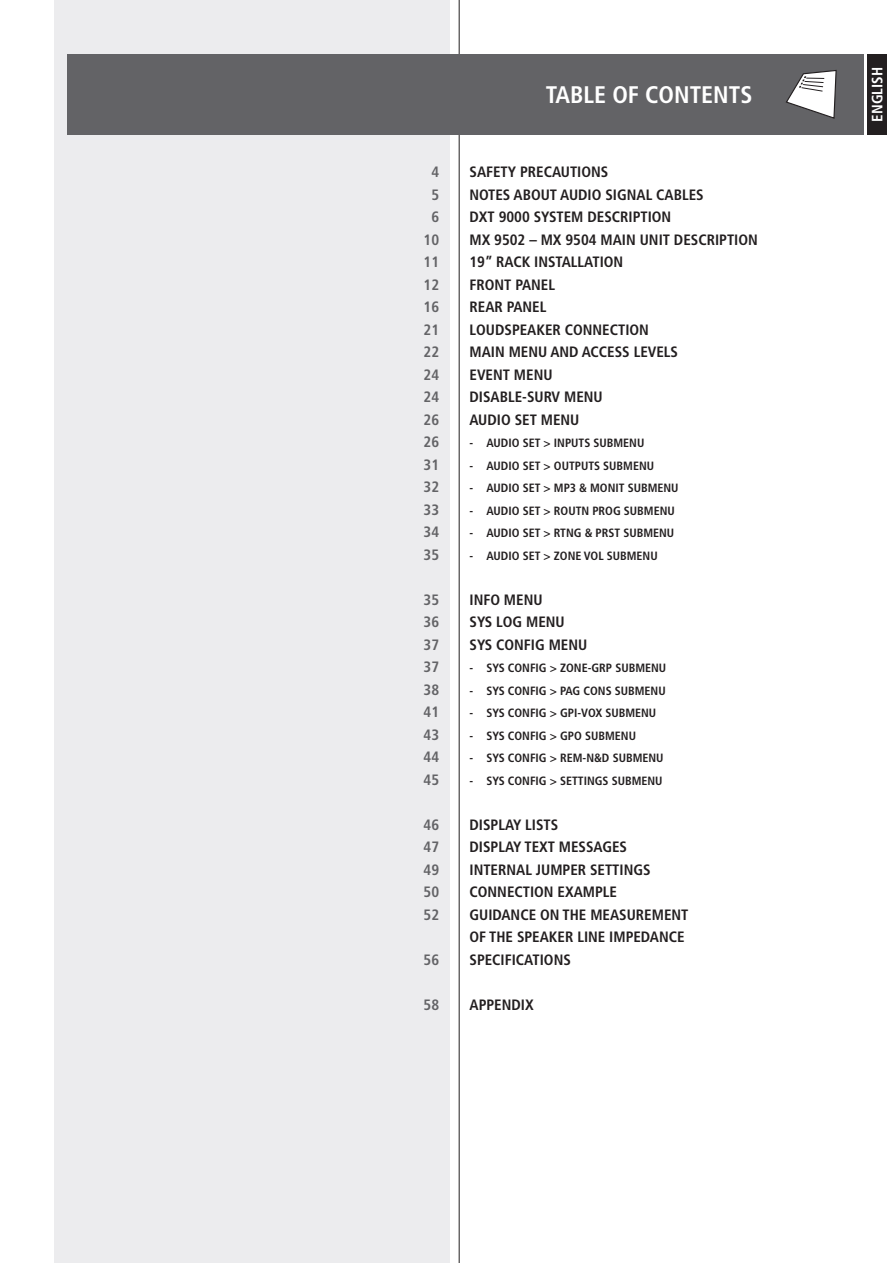
<style>
.page{position:relative;width:893px;height:1263px;background:#fff}
.page>*{position:absolute;margin:0;border:0;box-sizing:border-box;transform-origin:0 0}
.t1{font:700 condensed 24px "Frutiger LT Std";color:#fff}
.t2{font:700 condensed 15px/22.5px "Frutiger LT Std";color:#231f20}
.t3{font:700 condensed 15px/22.5px "Frutiger LT Std";color:#636366;text-align:justify}
.t4{font:700 condensed 15px "Frutiger LT Std";color:#fff}
.t5{font:700 condensed 12px "Frutiger LT Std";color:#231f20}
</style>
<div class="page">
<div style="left:54px;top:0;width:396px;height:1263px;background:#ececee"></div>
<hr style="left:459px;top:0;width:1px;height:1263px;background:#231f20">
<div style="left:867px;top:54px;width:20px;height:81px;background:#231f20"></div>
<div style="left:67px;top:54px;width:797px;height:81px;background:#636366"></div>
<svg style="left:786px;top:70px;width:51px;height:49px"></svg>
<p class="t3" style="left:424px;top:161px;width:17px;text-align:center">4<br>5<br>6<br>10<br>11<br>12<br>16<br>21<br>22<br>24<br>24<br>26<br>26<br>31<br>32<br>33<br>34<br>35</p>
<p class="t3" style="left:424px;top:588px;width:17px">35<br>36<br>37<br>37<br>38<br>41<br>43<br>44<br>45</p>
<p class="t3" style="left:424px;top:813px;width:17px">46<br>47<br>49<br>50<br>52</p>
<p class="t3" style="left:424px;top:948px;width:17px">56</p>
<p class="t3" style="left:424px;top:993px;width:17px">58</p>
<h1 class="t1" style="left:546px;top:81px;width:208px">TABLE OF CONTENTS</h1>
<p class="t2" style="left:469px;top:161px;width:290px">SAFETY PRECAUTIONS<br>NOTES ABOUT AUDIO SIGNAL CABLES<br>DXT 9000 SYSTEM DESCRIPTION<br>MX 9502 – MX 9504 MAIN UNIT DESCRIPTION<br>19” RACK INSTALLATION<br>FRONT PANEL<br>REAR PANEL<br>LOUDSPEAKER CONNECTION<br>MAIN MENU AND ACCESS LEVELS<br>EVENT MENU<br>DISABLE-SURV MENU<br>AUDIO SET MENU</p>
<p class="t5" style="left:469px;top:436px;width:176px">- AUDIO SET &gt; INPUTS SUBMENU</p>
<p class="t5" style="left:469px;top:458px;width:186px">- AUDIO SET &gt; OUTPUTS SUBMENU</p>
<p class="t5" style="left:469px;top:481px;width:211px">- AUDIO SET &gt; MP3 &amp; MONIT SUBMENU</p>
<p class="t5" style="left:469px;top:503px;width:207px">- AUDIO SET &gt; ROUTN PROG SUBMENU</p>
<p class="t5" style="left:469px;top:526px;width:206px">- AUDIO SET &gt; RTNG &amp; PRST SUBMENU</p>
<p class="t5" style="left:469px;top:548px;width:190px">- AUDIO SET &gt; ZONE VOL SUBMENU</p>
<p class="t2" style="left:469px;top:588px;width:119px">INFO MENU<br>SYS LOG MENU<br>SYS CONFIG MENU</p>
<p class="t5" style="left:469px;top:661px;width:198px">- SYS CONFIG &gt; ZONE-GRP SUBMENU</p>
<p class="t5" style="left:469px;top:683px;width:198px">- SYS CONFIG &gt; PAG CONS SUBMENU</p>
<p class="t5" style="left:469px;top:706px;width:188px">- SYS CONFIG &gt; GPI-VOX SUBMENU</p>
<p class="t5" style="left:469px;top:728px;width:168px">- SYS CONFIG &gt; GPO SUBMENU</p>
<p class="t5" style="left:469px;top:751px;width:196px">- SYS CONFIG &gt; REM-N&amp;D SUBMENU</p>
<p class="t5" style="left:469px;top:773px;width:195px">- SYS CONFIG &gt; SETTINGS SUBMENU</p>
<p class="t2" style="left:469px;top:813px;width:220px">DISPLAY LISTS<br>DISPLAY TEXT MESSAGES<br>INTERNAL JUMPER SETTINGS<br>CONNECTION EXAMPLE<br>GUIDANCE ON THE MEASUREMENT<br>OF THE SPEAKER LINE IMPEDANCE<br>SPECIFICATIONS</p>
<p class="t2" style="left:469px;top:993px;width:66px">APPENDIX</p>
<p class="t4" style="left:868px;top:122px;width:56px;rotate:-90deg">ENGLISH</p>
</div>
